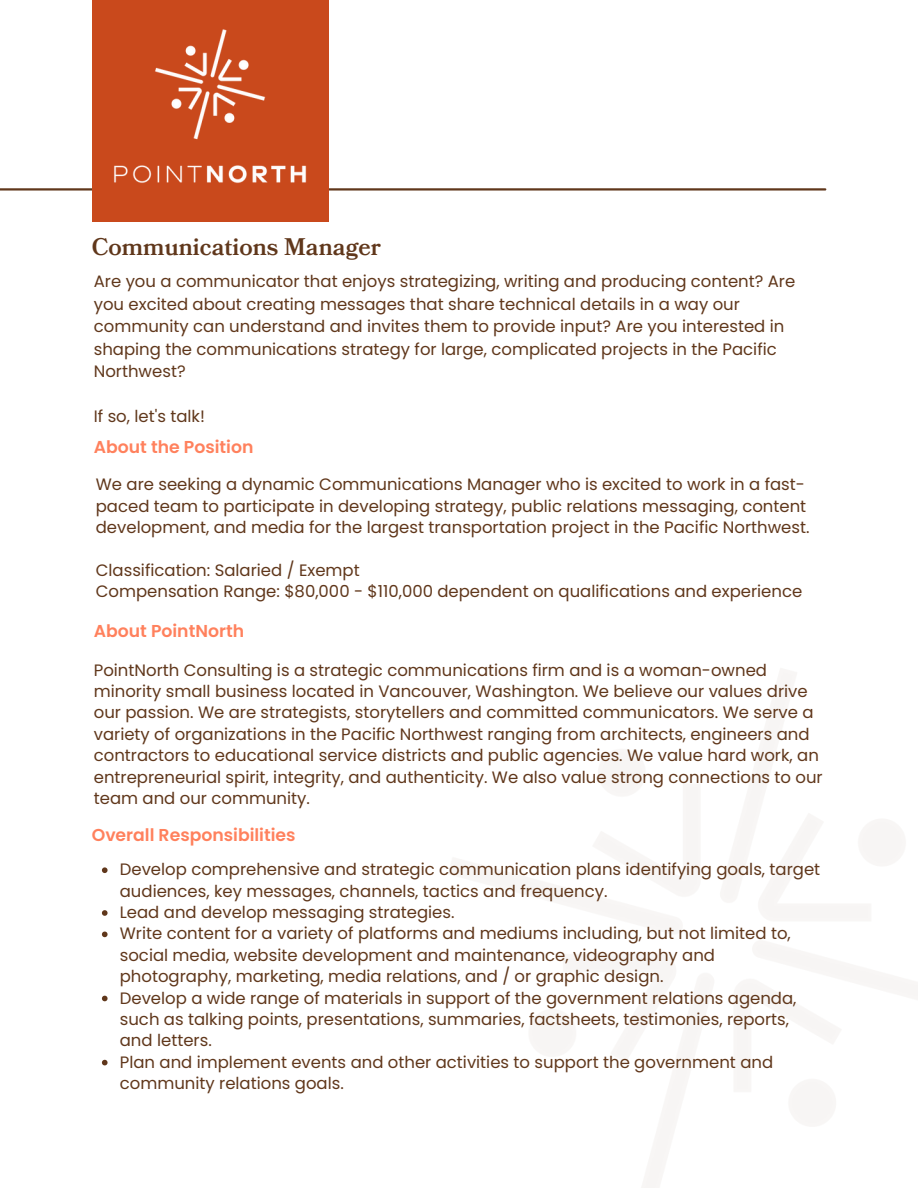
<style>
.page{position:relative;width:918px;height:1188px;background:#fff}
.page>*{position:absolute;margin:0;border:0;box-sizing:border-box;transform-origin:0 0}
.t1{font:600 24px "Bookmania";color:#60371b}
.t2{font:600 17.25px "Poppins";color:#ff815d}
.t3{font:16.5px/21.3px "Poppins";color:#60371b}
</style>
<div class="page">
<hr style="left:0;top:188px;width:825px;height:3px;background:#60371b">
<div style="left:92px;top:0;width:236px;height:222px;background:#c9491c"></div>
<img style="left:114px;top:29px;width:193px;height:154px">
<svg style="left:102px;top:867px;width:6px;height:6px"></svg>
<svg style="left:102px;top:910px;width:6px;height:6px"></svg>
<svg style="left:102px;top:932px;width:6px;height:5px"></svg>
<svg style="left:102px;top:996px;width:6px;height:5px"></svg>
<svg style="left:102px;top:1060px;width:6px;height:5px"></svg>
<h1 class="t1" style="left:92px;top:231px;width:291px">Communications Manager</h1>
<p class="t3" style="left:94px;top:270px;width:703px;line-height:22.5px">Are you a communicator that enjoys strategizing, writing and producing content? Are you excited about creating messages that share technical details in a way our community can understand and invites them to provide input? Are you interested in shaping the communications strategy for large, complicated projects in the Pacific Northwest?</p>
<p class="t3" style="left:94px;top:406px;width:113px">If so, let's talk!</p>
<p class="t2" style="left:94px;top:435px;width:161px">About the Position</p>
<p class="t3" style="left:96px;top:474px;width:715px">We are seeking a dynamic Communications Manager who is excited to work in a fast&shy;paced team to participate in developing strategy, public relations messaging, content development, and media for the largest transportation project in the Pacific Northwest.</p>
<p class="t3" style="left:96px;top:559px;width:708px">Classification: Salaried / Exempt<br>Compensation Range: $80,000 - $110,000 dependent on qualifications and experience</p>
<p class="t2" style="left:94px;top:619px;width:152px">About PointNorth</p>
<p class="t3" style="left:94px;top:659px;width:730px">PointNorth Consulting is a strategic communications firm and is a woman-owned minority small business located in Vancouver, Washington. We believe our values drive our passion. We are strategists, storytellers and committed communicators. We serve a variety of organizations in the Pacific Northwest ranging from architects, engineers and contractors to educational service districts and public agencies. We value hard work, an entrepreneurial spirit, integrity, and authenticity. We also value strong connections to our team and our community.</p>
<p class="t2" style="left:92px;top:823px;width:205px">Overall Responsibilities</p>
<p class="t3" style="left:120px;top:859px;width:702px">Develop comprehensive and strategic communication plans identifying goals, target audiences, key messages, channels, tactics and frequency.<br>Lead and develop messaging strategies.<br>Write content for a variety of platforms and mediums including, but not limited to, social media, website development and maintenance, videography and photography, marketing, media relations, and / or graphic design.<br>Develop a wide range of materials in support of the government relations agenda, such as talking points, presentations, summaries, factsheets, testimonies, reports, and letters.<br>Plan and implement events and other activities to support the government and community relations goals.</p>
</div>
